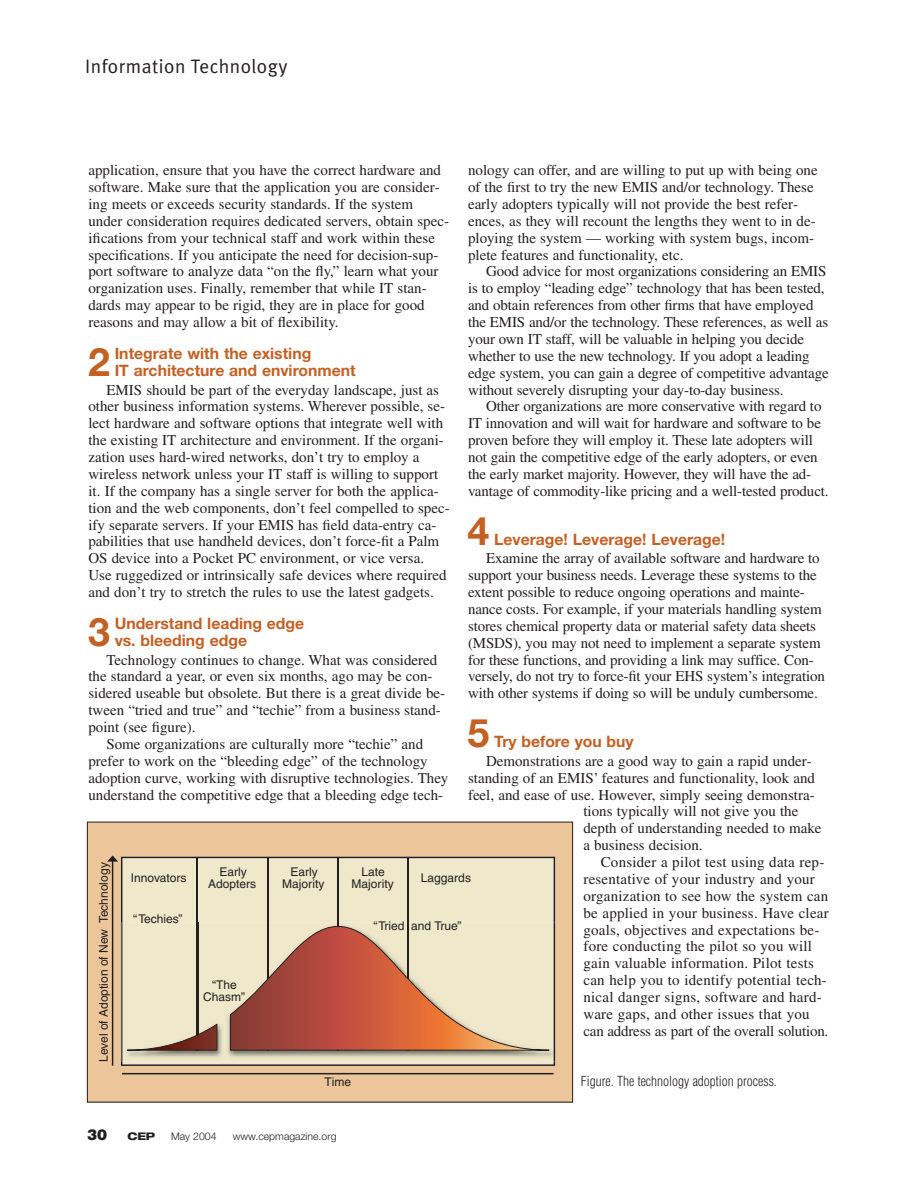
<style>
.page{position:relative;width:918px;height:1188px;background:#fff}
.page>*{position:absolute;margin:0;border:0;box-sizing:border-box;transform-origin:0 0}
.t1{font:700 39.3px "Helvetica Neue";color:#c56024}
.t2{font:19.5px "Meta Plus Normal";letter-spacing:.025em;color:#231f20}
.t3{font:700 15.75px/16.8px "Helvetica Neue";color:#c56024}
.t4{font:15px/16.8px "Times";color:#231f20}
.t5{font:900 15px "Helvetica";color:#231f20}
.t6{font:300 condensed 13.5px "Helvetica";color:#231f20}
.t7{font:12px/12px "Helvetica";color:#231f20;text-align:center}
.t8{font:300 10.5px "Helvetica Neue";color:#231f20}
.t9{font:800 expanded 10.5px "Helvetica Neue";color:#231f20}
</style>
<div class="page">
<div style="left:89px;top:824px;width:482px;height:276px;background:#ecc59a"></div>
<svg style="left:121px;top:857px;width:434px;height:209px;background:#e3dcc1"></svg>
<hr style="left:337px;top:858px;width:2px;height:64px;background:#231f20">
<hr style="left:267px;top:858px;width:2px;height:64px;background:#231f20">
<hr style="left:407px;top:858px;width:2px;height:64px;background:#231f20">
<hr style="left:197px;top:858px;width:1px;height:64px;background:#231f20">
<img style="left:122px;top:922px;width:433px;height:140px">
<svg style="left:126px;top:926px;width:424px;height:125px;background:#d5a98f"></svg>
<hr style="left:122px;top:1073px;width:432px;height:1px;background:#231f20">
<hr style="left:112px;top:857px;width:1px;height:209px;background:#231f20">
<svg style="left:107px;top:855px;width:11px;height:7px"></svg>
<div style="left:87px;top:822px;width:486px;height:280px;border:1px solid #231f20"></div>
<h2 class="t2" style="left:85px;top:59px;width:204px">Information Technology</h2>
<p class="t4" style="left:88px;top:163px;width:362px">application, ensure that you have the correct hardware and software. Make sure that the application you are consider&shy;ing meets or exceeds security standards. If the system under consideration requires dedicated servers, obtain spec&shy;ifications from your technical staff and work within these specifications. If you anticipate the need for decision-sup&shy;port software to analyze data “on the fly,” learn what your organization uses. Finally, remember that while IT stan&shy;dards may appear to be rigid, they are in place for good reasons and may allow a bit of flexibility.</p>
<h1 class="t1" style="left:88px;top:348px;width:23px">2</h1>
<p class="t3" style="left:115px;top:346px;width:242px">Integrate with the existing<br>IT architecture and environment</p>
<p class="t4" style="left:88px;top:382px;width:363px;text-indent:18px">EMIS should be part of the everyday landscape, just as other business information systems. Wherever possible, se&shy;lect hardware and software options that integrate well with the existing IT architecture and environment. If the organi&shy;zation uses hard-wired networks, don’t try to employ a wireless network unless your IT staff is willing to support it. If the company has a single server for both the applica&shy;tion and the web components, don’t feel compelled to spec&shy;ify separate servers. If your EMIS has field data-entry ca&shy;pabilities that use handheld devices, don’t force-fit a Palm OS device into a Pocket PC environment, or vice versa.<br>Use ruggedized or intrinsically safe devices where required and don’t try to stretch the rules to use the latest gadgets.</p>
<h1 class="t1" style="left:88px;top:618px;width:23px">3</h1>
<p class="t3" style="left:115px;top:616px;width:191px">Understand leading edge vs. bleeding edge</p>
<p class="t4" style="left:88px;top:652px;width:358px;text-indent:18px">Technology continues to change. What was considered the standard a year, or even six months, ago may be con&shy;sidered useable but obsolete. But there is a great divide be&shy;tween “tried and true” and “techie” from a business stand&shy;point (see figure).</p>
<p class="t4" style="left:88px;top:737px;width:361px;text-indent:18px">Some organizations are culturally more “techie” and prefer to work on the “bleeding edge” of the technology adoption curve, working with disruptive technologies. They understand the competitive edge that a bleeding edge tech-</p>
<p class="t4" style="left:468px;top:163px;width:351px">nology can offer, and are willing to put up with being one of the first to try the new EMIS and/or technology. These early adopters typically will not provide the best refer&shy;ences, as they will recount the lengths they went to in de&shy;ploying the system — working with system bugs, incom&shy;plete features and functionality, etc.</p>
<p class="t4" style="left:468px;top:264px;width:362px;text-indent:18px">Good advice for most organizations considering an EMIS is to employ “leading edge” technology that has been tested, and obtain references from other firms that have employed the EMIS and/or the technology. These references, as well as your own IT staff, will be valuable in helping you decide whether to use the new technology. If you adopt a leading edge system, you can gain a degree of competitive advantage without severely disrupting your day-to-day business.</p>
<p class="t4" style="left:468px;top:399px;width:362px;text-indent:18px">Other organizations are more conservative with regard to IT innovation and will wait for hardware and software to be proven before they will employ it. These late adopters will not gain the competitive edge of the early adopters, or even the early market majority. However, they will have the ad&shy;vantage of commodity-like pricing and a well-tested product.</p>
<h1 class="t1" style="left:468px;top:516px;width:23px">4</h1>
<p class="t3" style="left:494px;top:532px;width:233px">Leverage! Leverage! Leverage!</p>
<p class="t4" style="left:468px;top:551px;width:359px;text-indent:18px">Examine the array of available software and hardware to support your business needs. Leverage these systems to the extent possible to reduce ongoing operations and mainte&shy;nance costs. For example, if your materials handling system stores chemical property data or material safety data sheets (MSDS), you may not need to implement a separate system for these functions, and providing a link may suffice. Con&shy;versely, do not try to force-fit your EHS system’s integration with other systems if doing so will be unduly cumbersome.</p>
<h1 class="t1" style="left:468px;top:719px;width:23px">5</h1>
<p class="t3" style="left:494px;top:734px;width:141px">Try before you buy</p>
<p class="t4" style="left:486px;top:754px;width:327px">Demonstrations are a good way to gain a rapid under-</p>
<p class="t4" style="left:468px;top:771px;width:349px">standing of an EMIS’ features and functionality, look and</p>
<p class="t4" style="left:468px;top:787px;width:348px">feel, and ease of use. However, simply seeing demonstra-</p>
<p class="t4" style="left:583px;top:804px;width:216px">tions typically will not give you the</p>
<p class="t4" style="left:583px;top:821px;width:239px">depth of understanding needed to make</p>
<p class="t4" style="left:583px;top:838px;width:121px">a business decision.</p>
<p class="t4" style="left:601px;top:855px;width:225px">Consider a pilot test using data rep-</p>
<p class="t4" style="left:583px;top:872px;width:233px">resentative of your industry and your</p>
<p class="t4" style="left:583px;top:889px;width:246px">organization to see how the system can</p>
<p class="t4" style="left:583px;top:906px;width:247px">be applied in your business. Have clear</p>
<p class="t4" style="left:583px;top:922px;width:237px">goals, objectives and expectations be-</p>
<p class="t4" style="left:583px;top:939px;width:230px">fore conducting the pilot so you will</p>
<p class="t4" style="left:583px;top:956px;width:232px">gain valuable information. Pilot tests</p>
<p class="t4" style="left:583px;top:973px;width:245px">can help you to identify potential tech-</p>
<p class="t4" style="left:583px;top:990px;width:240px">nical danger signs, software and hard-</p>
<p class="t4" style="left:583px;top:1007px;width:228px">ware gaps, and other issues that you</p>
<p class="t4" style="left:583px;top:1024px;width:246px">can address as part of the overall solution.</p>
<p class="t7" style="left:99px;top:1062px;width:201px;rotate:-90deg">Level of Adoption of New Technology</p>
<p class="t7" style="left:208px;top:867px;width:50px">Early<br>Adopters</p>
<p class="t7" style="left:282px;top:867px;width:44px">Early<br>Majority</p>
<p class="t7" style="left:352px;top:867px;width:44px">Late<br>Majority</p>
<p class="t7" style="left:131px;top:873px;width:57px">Innovators</p>
<p class="t7" style="left:133px;top:914px;width:51px">“Techies”</p>
<p class="t7" style="left:421px;top:873px;width:52px">Laggards</p>
<p class="t7" style="left:373px;top:921px;width:90px">“Tried and True”</p>
<p class="t7" style="left:203px;top:980px;width:43px">“The<br>Chasm”</p>
<p class="t7" style="left:324px;top:1077px;width:28px">Time</p>
<p class="t5" style="left:87px;top:1129px;width:22px">30</p>
<p class="t9" style="left:128px;top:1132px;width:29px">CEP</p>
<p class="t8" style="left:171px;top:1133px;width:47px">May 2004</p>
<p class="t8" style="left:233px;top:1133px;width:105px">www.cepmagazine.org</p>
<p class="t6" style="left:581px;top:1076px;width:198px">Figure. The technology adoption process.</p>
</div>
